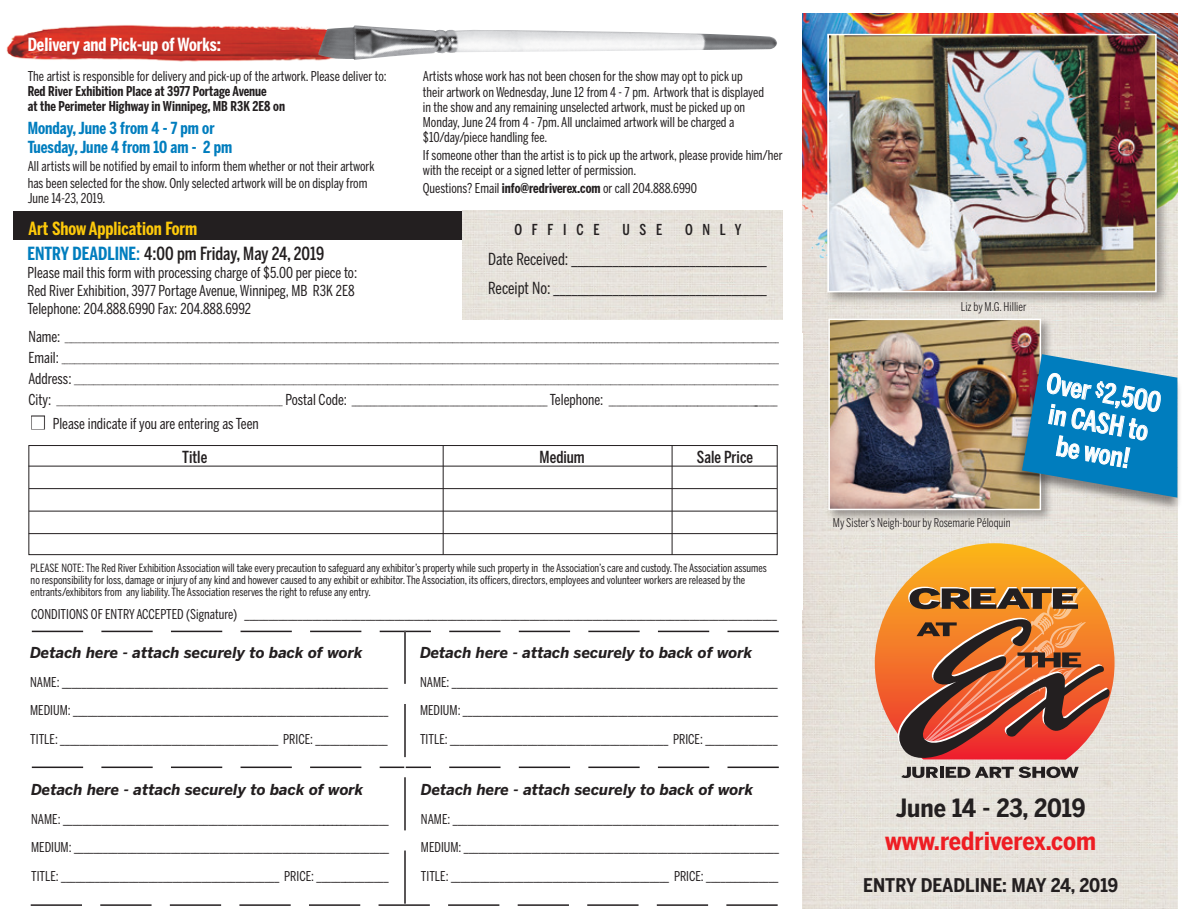
<style>
.page{position:relative;width:1188px;height:918px;background:#fff}
.page>*{position:absolute;margin:0;border:0;box-sizing:border-box;transform-origin:0 0}
.t1{font:500 27px/30.2px "Benton Sans Comp";color:#fff;text-align:center;scale:1.04 1}
.t2{font:700 24.9px "Benton Sans Cond";color:#ee1d23}
.t3{font:700 24.9px "Benton Sans Cond";letter-spacing:-.005em;color:#231f20}
.t4{font:700 18.75px "Benton Sans Cond";color:#231f20}
.t5{font:500 18px "Benton Sans Comp";color:#231f20}
.t6{font:700 18px "Benton Sans Comp";color:#fff}
.t7{font:700 18px "Benton Sans Comp";color:#feca0a}
.t8{font:16.5px "Benton Sans Comp";color:#231f20}
.t9{font:700 16.5px "Benton Sans Comp";color:#007dbe}
.t10{font:500 16.5px "Benton Sans Comp";color:#231f20}
.t11{font:15px "Benton Sans Comp";color:#231f20}
.t12{font:italic 700 15px "Benton Sans";color:#231f20}
.t13{font:500 15px "Benton Sans Comp";letter-spacing:.65em;color:#231f20}
.t14{font:13.5px/15px "Benton Sans Comp";color:#231f20}
.t15{font:700 13.5px "Benton Sans Comp";color:#231f20}
.t16{font:12px "Benton Sans Comp";color:#231f20}
.t17{font:11.25px/12px "Benton Sans Comp";color:#231f20}
.t18{font:10.5px "Benton Sans Comp";color:#231f20}
.t19{font:9px "Benton Sans Comp";color:#231f20}
.s1{font-weight:700}
.s2{font-weight:700;color:#007dbe}
.s3{color:#007dbe}
.s4{font-size:15px}
.s5{font-size:9px}
.s6{color:#fff}
</style>
<div class="page">
<div style="left:14px;top:211px;width:768px;height:29px;background:#231f20"></div>
<img style="left:802px;top:283px;width:375px;height:625px">
<div style="left:462px;top:211px;width:321px;height:109px;background:#e7e2db"></div>
<img style="left:802px;top:14px;width:376px;height:269px">
<div style="left:31px;top:415px;width:14px;height:14px;border:2px solid #231f20"></div>
<div style="left:28px;top:445px;width:750px;height:110px;border:1px solid #231f20"></div>
<hr style="left:28px;top:466px;width:749px;height:1px;background:#231f20">
<hr style="left:29px;top:488px;width:748px;height:1px;background:#231f20">
<hr style="left:29px;top:511px;width:748px;height:1px;background:#231f20">
<hr style="left:29px;top:533px;width:749px;height:1px;background:#231f20">
<hr style="left:443px;top:446px;width:1px;height:109px;background:#231f20">
<hr style="left:672px;top:445px;width:1px;height:110px;background:#231f20">
<svg style="left:31px;top:631px;width:748px;height:275px"></svg>
<img style="left:6px;top:25px;width:317px;height:37px">
<img style="left:319px;top:25px;width:458px;height:35px">
<div style="left:824px;top:30px;width:345px;height:275px;background:#231f20;opacity:.4"></div>
<img style="left:830px;top:37px;width:324px;height:252px">
<div style="left:827px;top:34px;width:330px;height:258px;border:2px solid #fff"></div>
<div style="left:825px;top:316px;width:229px;height:206px;background:#231f20;opacity:.4"></div>
<img style="left:831px;top:322px;width:207px;height:185px">
<div style="left:828px;top:319px;width:213px;height:191px;border:2px solid #fff"></div>
<div style="left:1012px;top:353px;width:170px;height:158px;background:#231f20;opacity:.5"></div>
<svg style="left:1022px;top:354px;width:155px;height:144px;background:#3f8fba"></svg>
<svg style="left:875px;top:543px;width:240px;height:217px;background:#eec484"></svg>
<svg style="left:884px;top:581px;width:226px;height:197px;background:#bd6f4a"></svg>
<p class="t6" style="left:28px;top:34px;width:195px">Delivery and Pick-up of Works:</p>
<p class="t14" style="left:28px;top:69px;width:360px">The artist is responsible for delivery and pick-up of the artwork. Please deliver to:<br><span class="s1">Red River Exhibition Place at 3977 Portage Avenue</span></p>
<p class="t15" style="left:28px;top:99px;width:259px">at the Perimeter Highway in Winnipeg, MB R3K 2E8 on</p>
<p class="t9" style="left:28px;top:118px;width:188px">Monday, June 3 from 4 - 7 pm or</p>
<p class="t9" style="left:28px;top:138px;width:206px">Tuesday, June 4 from 10 am - 2 pm</p>
<p class="t14" style="left:28px;top:157px;width:348px;line-height:17.4px">All artists will be notified by email to inform them whether or not their artwork has been selected for the show. Only selected artwork will be on display from</p>
<p class="t14" style="left:28px;top:191px;width:79px">June 14-23, 2019.</p>
<p class="t14" style="left:423px;top:67px;width:343px;line-height:16.5px">Artists whose work has not been chosen for the show may opt to pick up their artwork on Wednesday, June 12 from 4 - 7 pm. Artwork that is displayed</p>
<p class="t14" style="left:423px;top:100px;width:324px">in the show and any remaining unselected artwork, must be picked up on<br>Monday, June 24 from 4 - 7pm. All unclaimed artwork will be charged a $10/day/piece handling fee.</p>
<p class="t14" style="left:423px;top:148px;width:361px">If someone other than the artist is to pick up the artwork, please provide him/her with the receipt or a signed letter of permission.</p>
<p class="t14" style="left:423px;top:181px;width:276px">Questions? Email <span class="s1">info@redriverex.com</span> or call 204.888.6990</p>
<p class="t7" style="left:28px;top:218px;width:170px">Art Show Application Form</p>
<p class="t5" style="left:28px;top:243px;width:298px"><span class="s2">ENTRY DEADLINE</span><span class="s3">:</span> 4:00 pm Friday, May 24, 2019</p>
<p class="t11" style="left:28px;top:264px;width:331px">Please mail this form with processing charge of $5.00 per piece to:</p>
<p class="t11" style="left:28px;top:282px;width:329px">Red River Exhibition, 3977 Portage Avenue, Winnipeg, MB R3K 2E8</p>
<p class="t11" style="left:28px;top:300px;width:225px">Telephone: 204.888.6990 Fax: 204.888.6992</p>
<p class="t19" style="left:28px;top:333px;width:752px"><span class="s4">Name:</span> ______________________________________________________________________________________________________________________________________________________________________________________________________________________________</p>
<p class="t19" style="left:28px;top:354px;width:752px"><span class="s4">Email:</span> ______________________________________________________________________________________________________________________________________________________________________________________________________________________________</p>
<p class="t19" style="left:28px;top:375px;width:752px"><span class="s4">Address:</span> __________________________________________________________________________________________________________________________________________________________________________________________________________________________</p>
<p class="t18" style="left:28px;top:395px;width:751px"><span class="s4">City:</span> <span class="s5">______________________________________________________________________</span> <span class="s4">Postal Code:</span> ____________________________________________________ <span class="s4">Telephone:</span> _____________________________________________</p>
<p class="t11" style="left:31px;top:415px;width:229px"><span class="s6">■</span> Please indicate if you are entering as Teen</p>
<p class="t13" style="left:515px;top:221px;width:87px">OFFICE</p>
<p class="t13" style="left:622px;top:221px;width:41px">USE</p>
<p class="t13" style="left:685px;top:221px;width:58px">ONLY</p>
<p class="t8" style="left:488px;top:250px;width:280px">Date Received: _________________________________</p>
<p class="t8" style="left:488px;top:278px;width:280px">Receipt No: ____________________________________</p>
<p class="t10" style="left:182px;top:448px;width:27px">Title</p>
<p class="t10" style="left:540px;top:448px;width:47px">Medium</p>
<p class="t10" style="left:697px;top:448px;width:58px">Sale Price</p>
<p class="t17" style="left:31px;top:561px;width:738px">PLEASE NOTE: The Red River Exhibition Association will take every precaution to safeguard any exhibitor’s property while such property in the Association’s care and custody. The Association assumes no responsibility for loss, damage or injury of any kind and however caused to any exhibit or exhibitor. The Association, its officers, directors, employees and volunteer workers are released by the entrants/exhibitors from any liability. The Association reserves the right to refuse any entry.</p>
<p class="t14" style="left:31px;top:606px;width:747px">CONDITIONS OF ENTRY ACCEPTED (Signature) ______________________________________________________________________________________________________________</p>
<p class="t12" style="left:30px;top:644px;width:334px">Detach here - attach securely to back of work</p>
<p class="t14" style="left:30px;top:674px;width:359px">NAME: ____________________________________________________________________</p>
<p class="t14" style="left:30px;top:703px;width:360px">MEDIUM: _________________________________________________________________</p>
<p class="t14" style="left:30px;top:731px;width:359px">TITLE: _____________________________________________ PRICE: _______________</p>
<p class="t12" style="left:31px;top:781px;width:334px">Detach here - attach securely to back of work</p>
<p class="t14" style="left:31px;top:811px;width:359px">NAME: ____________________________________________________________________</p>
<p class="t14" style="left:31px;top:840px;width:360px">MEDIUM: _________________________________________________________________</p>
<p class="t14" style="left:31px;top:868px;width:359px">TITLE: _____________________________________________ PRICE: _______________</p>
<p class="t12" style="left:420px;top:644px;width:334px">Detach here - attach securely to back of work</p>
<p class="t14" style="left:420px;top:674px;width:359px">NAME: ____________________________________________________________________</p>
<p class="t14" style="left:420px;top:703px;width:360px">MEDIUM: _________________________________________________________________</p>
<p class="t14" style="left:420px;top:731px;width:359px">TITLE: _____________________________________________ PRICE: _______________</p>
<p class="t12" style="left:421px;top:781px;width:334px">Detach here - attach securely to back of work</p>
<p class="t14" style="left:421px;top:811px;width:359px">NAME: ____________________________________________________________________</p>
<p class="t14" style="left:421px;top:840px;width:360px">MEDIUM: _________________________________________________________________</p>
<p class="t14" style="left:421px;top:868px;width:359px">TITLE: _____________________________________________ PRICE: _______________</p>
<p class="t16" style="left:961px;top:300px;width:67px">Liz by M.G. Hillier</p>
<p class="t16" style="left:833px;top:516px;width:179px">My Sister’s Neigh-bour by Rosemarie Péloquin</p>
<p class="t1" style="left:1049px;top:368px;width:113px;rotate:10deg">Over <sup>$</sup>2,500 in CASH to be won!</p>
<p class="t3" style="left:896px;top:793px;width:191px">June 14 - 23, 2019</p>
<p class="t2" style="left:885px;top:826px;width:213px">www.redriverex.com</p>
<p class="t4" style="left:863px;top:874px;width:256px">ENTRY DEADLINE: MAY 24, 2019</p>
</div>
